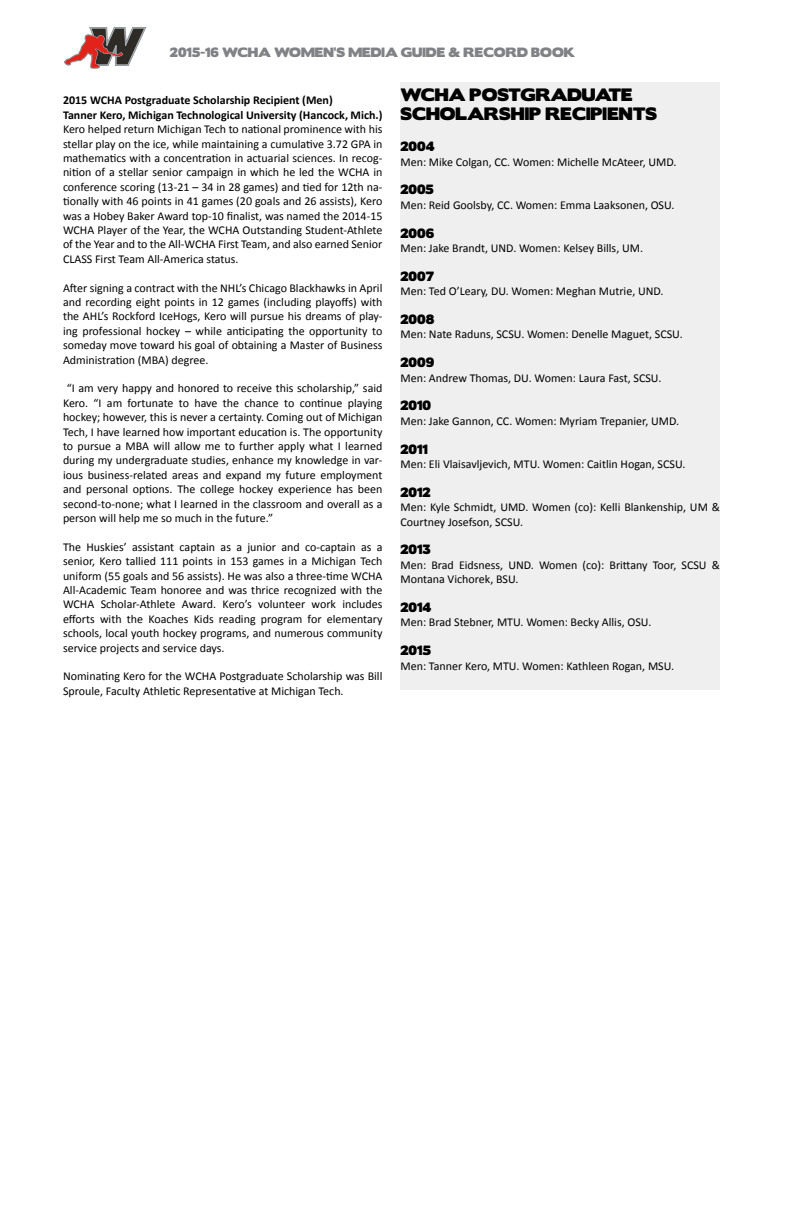
<style>
.page{position:relative;width:792px;height:1224px;background:#fff}
.page>*{position:absolute;margin:0;border:0;box-sizing:border-box;transform-origin:0 0}
.t1{font:16px/19.2px "Boris Black Bloxx";color:#000}
.t2{font:12px/14.4px "Calibri";color:#000;text-align:justify}
.t3{font:700 12px/14.4px "Calibri";color:#000}
.t4{font:12px "Boris Black Bloxx";color:#000}
.t5{font:12px "Boris Black Bloxx";color:#808285}
</style>
<div class="page">
<svg style="left:64px;top:27px;width:82px;height:42px"></svg>
<div style="left:400px;top:82px;width:320px;height:608px;background:#efeff0"></div>
<p class="t5" style="left:170px;top:43px;width:407px">2015-16 WCHA WOMEN’S MEDIA GUIDE &amp; RECORD BOOK</p>
<p class="t3" style="left:63px;top:93px;width:321px">2015 WCHA Postgraduate Scholarship Recipient (Men)<br>Tanner Kero, Michigan Technological University (Hancock, Mich.)</p>
<p class="t2" style="left:63px;top:122px;width:321px">Kero helped return Michigan Tech to national prominence with his stellar play on the ice, while maintaining a cumulative 3.72 GPA in mathematics with a concentration in actuarial sciences. In recog&shy;nition of a stellar senior campaign in which he led the WCHA in conference scoring (13-21 – 34 in 28 games) and tied for 12th na&shy;tionally with 46 points in 41 games (20 goals and 26 assists), Kero was a Hobey Baker Award top-10 finalist, was named the 2014-15<br>WCHA Player of the Year, the WCHA Outstanding Student-Athlete of the Year and to the All-WCHA First Team, and also earned Senior CLASS First Team All-America status.</p>
<p class="t2" style="left:63px;top:280px;width:321px">After signing a contract with the NHL’s Chicago Blackhawks in April and recording eight points in 12 games (including playoffs) with the AHL’s Rockford IceHogs, Kero will pursue his dreams of play&shy;ing professional hockey – while anticipating the opportunity to someday move toward his goal of obtaining a Master of Business Administration (MBA) degree.</p>
<p class="t2" style="left:63px;top:381px;width:321px;text-indent:4px">“I am very happy and honored to receive this scholarship,” said Kero. “I am fortunate to have the chance to continue playing hockey; however, this is never a certainty. Coming out of Michigan Tech, I have learned how important education is. The opportunity to pursue a MBA will allow me to further apply what I learned during my undergraduate studies, enhance my knowledge in var&shy;ious business-related areas and expand my future employment and personal options. The college hockey experience has been second-to-none; what I learned in the classroom and overall as a person will help me so much in the future.”</p>
<p class="t2" style="left:63px;top:540px;width:321px">The Huskies’ assistant captain as a junior and co-captain as a senior, Kero tallied 111 points in 153 games in a Michigan Tech uniform (55 goals and 56 assists). He was also a three-time WCHA All-Academic Team honoree and was thrice recognized with the WCHA Scholar-Athlete Award. Kero’s volunteer work includes efforts with the Koaches Kids reading program for elementary schools, local youth hockey programs, and numerous community service projects and service days.</p>
<p class="t2" style="left:63px;top:669px;width:321px">Nominating Kero for the WCHA Postgraduate Scholarship was Bill<br>Sproule, Faculty Athletic Representative at Michigan Tech.</p>
<h1 class="t1" style="left:400px;top:85px;width:258px">WCHA POSTGRADUATE<br>SCHOLARSHIP RECIPIENTS</h1>
<p class="t4" style="left:400px;top:137px;width:36px">2004</p>
<p class="t2" style="left:400px;top:154px;width:278px">Men: Mike Colgan, CC. Women: Michelle McAteer, UMD.</p>
<p class="t4" style="left:400px;top:181px;width:35px">2005</p>
<p class="t2" style="left:400px;top:198px;width:276px">Men: Reid Goolsby, CC. Women: Emma Laaksonen, OSU.</p>
<p class="t4" style="left:400px;top:224px;width:35px">2006</p>
<p class="t2" style="left:400px;top:241px;width:244px">Men: Jake Brandt, UND. Women: Kelsey Bills, UM.</p>
<p class="t4" style="left:400px;top:267px;width:35px">2007</p>
<p class="t2" style="left:400px;top:284px;width:265px">Men: Ted O’Leary, DU. Women: Meghan Mutrie, UND.</p>
<p class="t4" style="left:400px;top:310px;width:35px">2008</p>
<p class="t2" style="left:400px;top:327px;width:284px">Men: Nate Raduns, SCSU. Women: Denelle Maguet, SCSU.</p>
<p class="t4" style="left:400px;top:353px;width:35px">2009</p>
<p class="t2" style="left:400px;top:370px;width:263px">Men: Andrew Thomas, DU. Women: Laura Fast, SCSU.</p>
<p class="t4" style="left:400px;top:397px;width:32px">2010</p>
<p class="t2" style="left:400px;top:414px;width:280px">Men: Jake Gannon, CC. Women: Myriam Trepanier, UMD.</p>
<p class="t4" style="left:400px;top:440px;width:29px">2011</p>
<p class="t2" style="left:400px;top:457px;width:287px">Men: Eli Vlaisavljevich, MTU. Women: Caitlin Hogan, SCSU.</p>
<p class="t4" style="left:400px;top:483px;width:32px">2012</p>
<p class="t2" style="left:400px;top:500px;width:321px">Men: Kyle Schmidt, UMD. Women (co): Kelli Blankenship, UM &amp;<br>Courtney Josefson, SCSU.</p>
<p class="t4" style="left:400px;top:541px;width:32px">2013</p>
<p class="t2" style="left:400px;top:558px;width:321px">Men: Brad Eidsness, UND. Women (co): Brittany Toor, SCSU &amp;<br>Montana Vichorek, BSU.</p>
<p class="t4" style="left:400px;top:598px;width:32px">2014</p>
<p class="t2" style="left:400px;top:615px;width:252px">Men: Brad Stebner, MTU. Women: Becky Allis, OSU.</p>
<p class="t4" style="left:400px;top:641px;width:32px">2015</p>
<p class="t2" style="left:400px;top:658px;width:275px">Men: Tanner Kero, MTU. Women: Kathleen Rogan, MSU.</p>
</div>
